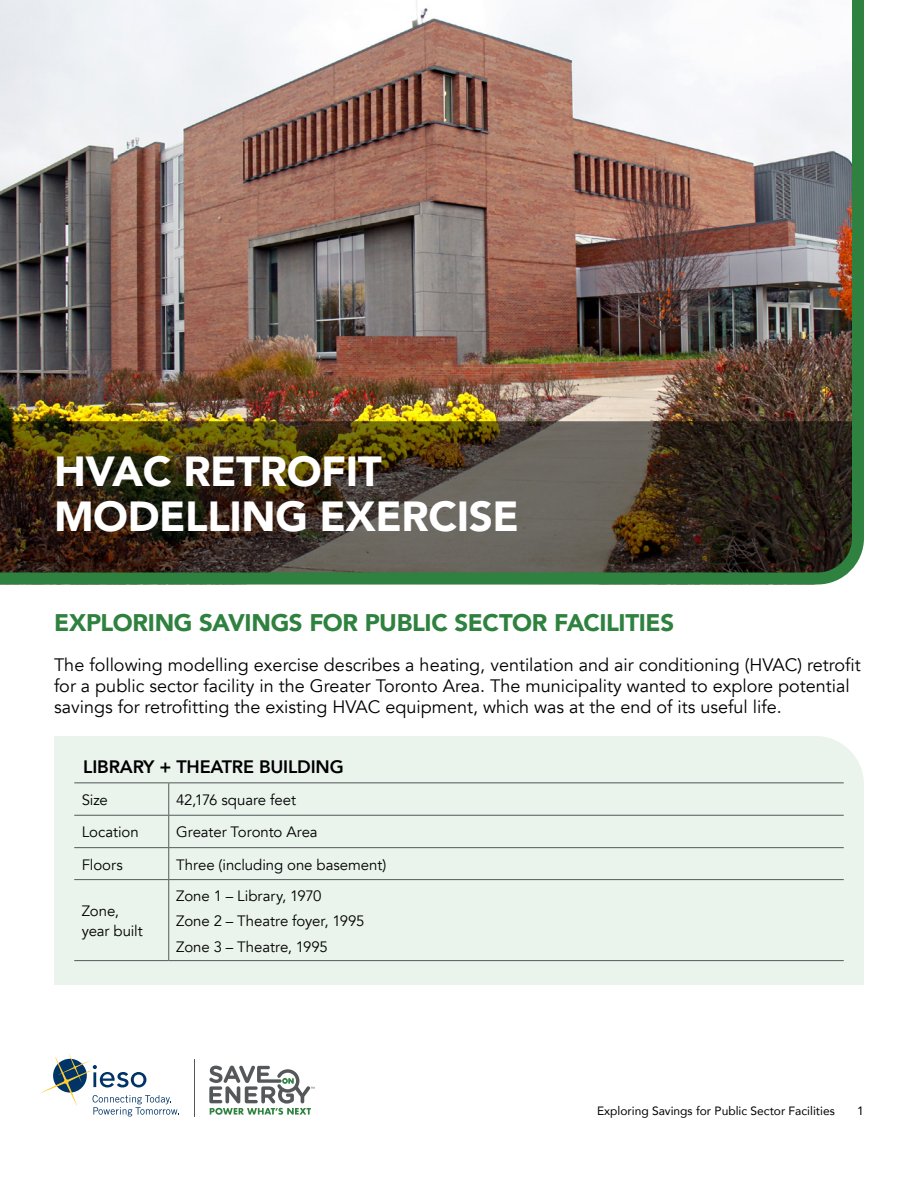
<style>
.page{position:relative;width:918px;height:1188px;background:#fff}
.page>*{position:absolute;margin:0;border:0;box-sizing:border-box;transform-origin:0 0}
.Black_28_30_H1{font:900 42px/45px "Avenir";letter-spacing:-.01em;color:#fff}
.Black_16_18_Green_H2{font:900 24px "Avenir";letter-spacing:-.015em;color:#2e813e}
.Cover_Body_Copy_12_14{font:18px/21px "Avenir";color:#000}
.Heavy_12_13_Black_H3{font:800 18px "Avenir";letter-spacing:-.01em;color:#000}
.Book_10_13{font:15px/19.5px "Avenir";letter-spacing:-.005em;color:#000}
.t1{font:12px "Avenir";color:#000}
</style>
<div class="page">
<img style="left:0;top:0;width:864px;height:585px">
<div style="left:54px;top:736px;width:810px;height:249px;background:#eaf3ec"></div>
<hr style="left:74px;top:782px;width:95px;height:1px;background:#54585a">
<hr style="left:169px;top:782px;width:675px;height:1px;background:#54585a">
<hr style="left:168px;top:783px;width:1px;height:32px;background:#54585a">
<hr style="left:74px;top:815px;width:95px;height:1px;background:#54585a">
<hr style="left:168px;top:816px;width:1px;height:31px;background:#54585a">
<hr style="left:169px;top:815px;width:675px;height:1px;background:#54585a">
<hr style="left:74px;top:847px;width:95px;height:1px;background:#54585a">
<hr style="left:168px;top:848px;width:1px;height:31px;background:#54585a">
<hr style="left:169px;top:847px;width:675px;height:1px;background:#54585a">
<hr style="left:74px;top:879px;width:95px;height:1px;background:#54585a">
<hr style="left:168px;top:880px;width:1px;height:80px;background:#54585a">
<hr style="left:169px;top:879px;width:675px;height:1px;background:#54585a">
<hr style="left:74px;top:960px;width:95px;height:1px;background:#54585a">
<hr style="left:169px;top:960px;width:675px;height:1px;background:#54585a">
<svg style="left:41px;top:1053px;width:138px;height:64px"></svg>
<hr style="left:194px;top:1059px;width:1px;height:58px;background:#54585a">
<svg style="left:209px;top:1066px;width:105px;height:49px"></svg>
<h1 class="Black_28_30_H1" style="left:54px;top:448px;width:466px">HVAC RETROFIT<br>MODELLING EXERCISE</h1>
<p class="Black_16_18_Green_H2" style="left:54px;top:602px;width:622px">EXPLORING SAVINGS FOR PUBLIC SECTOR FACILITIES</p>
<p class="Cover_Body_Copy_12_14" style="left:54px;top:655px;width:808px">The following modelling exercise describes a heating, ventilation and air conditioning (HVAC) retrofit for a public sector facility in the Greater Toronto Area. The municipality wanted to explore potential savings for retrofitting the existing HVAC equipment, which was at the end of its useful life.</p>
<h2 class="Heavy_12_13_Black_H3" style="left:83px;top:752px;width:262px">LIBRARY + THEATRE BUILDING</h2>
<p class="Book_10_13" style="left:82px;top:790px;width:28px">Size</p>
<p class="Book_10_13" style="left:176px;top:790px;width:121px">42,176 square feet</p>
<p class="Book_10_13" style="left:82px;top:823px;width:59px">Location</p>
<p class="Book_10_13" style="left:176px;top:823px;width:143px">Greater Toronto Area</p>
<p class="Book_10_13" style="left:82px;top:855px;width:42px">Floors</p>
<p class="Book_10_13" style="left:176px;top:855px;width:212px">Three (including one basement)</p>
<p class="Book_10_13" style="left:82px;top:902px;width:63px">Zone, year built</p>
<p class="Book_10_13" style="left:176px;top:886px;width:147px">Zone 1 – Library, 1970</p>
<p class="Book_10_13" style="left:176px;top:911px;width:190px">Zone 2 – Theatre foyer, 1995</p>
<p class="Book_10_13" style="left:176px;top:937px;width:153px">Zone 3 – Theatre, 1995</p>
<p class="t1" style="left:597px;top:1101px;width:239px">Exploring Savings for Public Sector Facilities</p>
<p class="t1" style="left:857px;top:1101px;width:8px">1</p>
</div>
